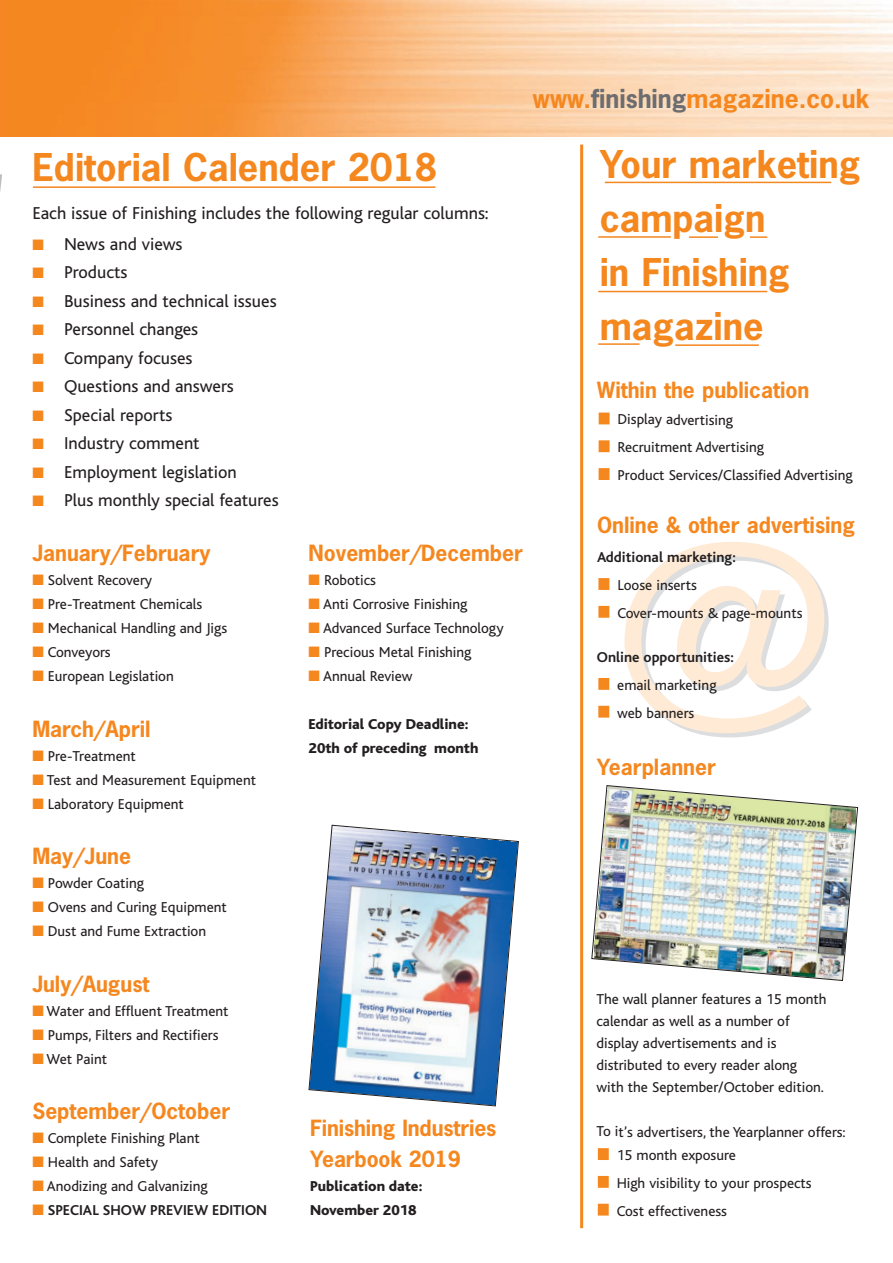
<style>
.page{position:relative;width:893px;height:1263px;background:#fff}
.page>*{position:absolute;margin:0;border:0;box-sizing:border-box;transform-origin:0 0}
.t1{font:700 36px/54px "News Gothic";color:#f5871f}
.t2{font:700 24.6px "News Gothic";color:#f5871f}
.t3{font:700 21px/31.5px "News Gothic";color:#f5871f}
.t4{font:18px "Bliss";color:#231f20}
.t5{font:15px/27.8px "Bliss";color:#231f20}
.t6{font:800 15px/24px "Bliss";color:#231f20}
.t7{font:700 15px "Bliss";color:#231f20}
.s1{color:#6c6d70}
.s2{color:#f5871f}
</style>
<div class="page">
<svg style="left:624px;top:542px;width:205px;height:195px"></svg>
<div style="left:598px;top:706px;width:11px;height:12px;background:#f5871f"></div>
<div style="left:598px;top:678px;width:11px;height:12px;background:#f5871f"></div>
<div style="left:598px;top:606px;width:11px;height:12px;background:#f5871f"></div>
<div style="left:598px;top:578px;width:11px;height:12px;background:#f5871f"></div>
<div style="left:599px;top:468px;width:10px;height:12px;background:#f5871f"></div>
<div style="left:599px;top:440px;width:11px;height:12px;background:#f5871f"></div>
<div style="left:599px;top:413px;width:11px;height:11px;background:#f5871f"></div>
<div style="left:598px;top:1148px;width:11px;height:12px;background:#f5871f"></div>
<div style="left:598px;top:1176px;width:11px;height:12px;background:#f5871f"></div>
<div style="left:598px;top:1204px;width:11px;height:11px;background:#f5871f"></div>
<hr style="left:33px;top:186px;width:402px;height:2px;background:#f5871f">
<hr style="left:689px;top:236px;width:29px;height:2px;background:#f5871f">
<svg style="left:750px;top:236px;width:17px;height:2px"></svg>
<hr style="left:605px;top:182px;width:226px;height:1px;background:#f5871f">
<img style="left:0;top:0;width:893px;height:136px">
<hr style="left:598px;top:291px;width:169px;height:1px;background:#f5871f">
<hr style="left:598px;top:343px;width:41px;height:2px;background:#f5871f">
<hr style="left:675px;top:344px;width:84px;height:2px;background:#f5871f">
<svg style="left:0;top:174px;width:2px;height:18px"></svg>
<hr style="left:598px;top:236px;width:73px;height:2px;background:#f5871f">
<img style="left:591px;top:785px;width:267px;height:196px">
<hr style="left:580px;top:145px;width:3px;height:1083px;background:#f5871f">
<img style="left:308px;top:824px;width:211px;height:283px">
<h2 class="t2" style="left:533px;top:82px;width:338px">www.<span class="s1">finishing</span>magazine.co.uk</h2>
<h1 class="t1" style="left:32px;top:140px;width:406px">Editorial Calender 2018</h1>
<p class="t4" style="left:32px;top:204px;width:458px">Each issue of Finishing includes the following regular columns:</p>
<p class="t4" style="left:32px;top:235px;width:152px"><span class="s2">■</span> News and views</p>
<p class="t4" style="left:32px;top:263px;width:97px"><span class="s2">■</span> Products</p>
<p class="t4" style="left:32px;top:292px;width:246px"><span class="s2">■</span> Business and technical issues</p>
<p class="t4" style="left:32px;top:320px;width:167px"><span class="s2">■</span> Personnel changes</p>
<p class="t4" style="left:32px;top:349px;width:162px"><span class="s2">■</span> Company focuses</p>
<p class="t4" style="left:32px;top:377px;width:203px"><span class="s2">■</span> Questions and answers</p>
<p class="t4" style="left:32px;top:406px;width:142px"><span class="s2">■</span> Special reports</p>
<p class="t4" style="left:32px;top:434px;width:169px"><span class="s2">■</span> Industry comment</p>
<p class="t4" style="left:32px;top:463px;width:206px"><span class="s2">■</span> Employment legislation</p>
<p class="t4" style="left:32px;top:491px;width:248px"><span class="s2">■</span> Plus monthly special features</p>
<h3 class="t3" style="left:32px;top:537px;width:180px">January/February</h3>
<p class="t5" style="left:32px;top:567px;width:121px"><span class="s2">■</span> Solvent Recovery</p>
<p class="t5" style="left:32px;top:591px;width:171px"><span class="s2">■</span> Pre-Treatment Chemicals</p>
<p class="t5" style="left:32px;top:615px;width:196px"><span class="s2">■</span> Mechanical Handling and Jigs</p>
<p class="t5" style="left:32px;top:639px;width:80px"><span class="s2">■</span> Conveyors</p>
<p class="t5" style="left:32px;top:663px;width:143px"><span class="s2">■</span> European Legislation</p>
<h3 class="t3" style="left:32px;top:713px;width:120px">March/April</h3>
<p class="t5" style="left:32px;top:742px;width:105px"><span class="s2">■</span> Pre-Treatment</p>
<p class="t5" style="left:32px;top:766px;width:225px"><span class="s2">■</span> Test and Measurement Equipment</p>
<p class="t5" style="left:32px;top:790px;width:153px"><span class="s2">■</span> Laboratory Equipment</p>
<h3 class="t3" style="left:32px;top:840px;width:100px">May/June</h3>
<p class="t5" style="left:32px;top:870px;width:113px"><span class="s2">■</span> Powder Coating</p>
<p class="t5" style="left:32px;top:894px;width:196px"><span class="s2">■</span> Ovens and Curing Equipment</p>
<p class="t5" style="left:32px;top:918px;width:175px"><span class="s2">■</span> Dust and Fume Extraction</p>
<h3 class="t3" style="left:32px;top:968px;width:119px">July/August</h3>
<p class="t5" style="left:32px;top:997px;width:198px"><span class="s2">■</span> Water and Effluent Treatment</p>
<p class="t5" style="left:32px;top:1021px;width:188px"><span class="s2">■</span> Pumps, Filters and Rectifiers</p>
<p class="t5" style="left:32px;top:1045px;width:76px"><span class="s2">■</span> Wet Paint</p>
<h3 class="t3" style="left:32px;top:1095px;width:199px">September/October</h3>
<p class="t5" style="left:32px;top:1125px;width:169px"><span class="s2">■</span> Complete Finishing Plant</p>
<p class="t5" style="left:32px;top:1149px;width:127px"><span class="s2">■</span> Health and Safety</p>
<p class="t5" style="left:32px;top:1173px;width:177px"><span class="s2">■</span> Anodizing and Galvanizing</p>
<p class="t7" style="left:32px;top:1202px;width:236px"><span class="s2">■</span> SPECIAL SHOW PREVIEW EDITION</p>
<h3 class="t3" style="left:309px;top:537px;width:216px">November/December</h3>
<p class="t5" style="left:309px;top:567px;width:69px"><span class="s2">■</span> Robotics</p>
<p class="t5" style="left:309px;top:591px;width:160px"><span class="s2">■</span> Anti Corrosive Finishing</p>
<p class="t5" style="left:309px;top:615px;width:197px"><span class="s2">■</span> Advanced Surface Technology</p>
<p class="t5" style="left:309px;top:639px;width:164px"><span class="s2">■</span> Precious Metal Finishing</p>
<p class="t5" style="left:309px;top:663px;width:105px"><span class="s2">■</span> Annual Review</p>
<p class="t6" style="left:309px;top:712px;width:171px">Editorial Copy Deadline:<br>20th of preceding month</p>
<h3 class="t3" style="left:310px;top:1112px;width:188px">Finishing Industries<br>Yearbook 2019</h3>
<p class="t6" style="left:310px;top:1175px;width:114px">Publication date:<br>November 2018</p>
<h1 class="t1" style="left:600px;top:137px;width:262px">Your marketing campaign<br>in Finishing magazine</h1>
<h3 class="t3" style="left:597px;top:374px;width:214px">Within the publication</h3>
<p class="t5" style="left:617px;top:406px;width:237px">Display advertising<br>Recruitment Advertising<br>Product Services/Classified Advertising</p>
<h3 class="t3" style="left:597px;top:509px;width:260px">Online &amp; other advertising</h3>
<p class="t7" style="left:597px;top:549px;width:141px">Additional marketing:</p>
<p class="t5" style="left:617px;top:571px;width:187px">Loose inserts<br>Cover-mounts &amp; page-mounts</p>
<p class="t7" style="left:597px;top:649px;width:139px">Online opportunities:</p>
<p class="t5" style="left:617px;top:671px;width:101px">email marketing web banners</p>
<h3 class="t3" style="left:597px;top:751px;width:121px">Yearplanner</h3>
<p class="t5" style="left:596px;top:988px;width:232px;line-height:22.2px">The wall planner features a 15 month calendar as well as a number of display advertisements and is distributed to every reader along with the September/October edition.</p>
<p class="t5" style="left:617px;top:1120px;width:230px;line-height:23.5px;text-indent:-20px">To it’s advertisers, the Yearplanner offers:<br>15 month exposure</p>
<p class="t5" style="left:617px;top:1169px;width:197px">High visibility to your prospects<br>Cost effectiveness</p>
</div>
